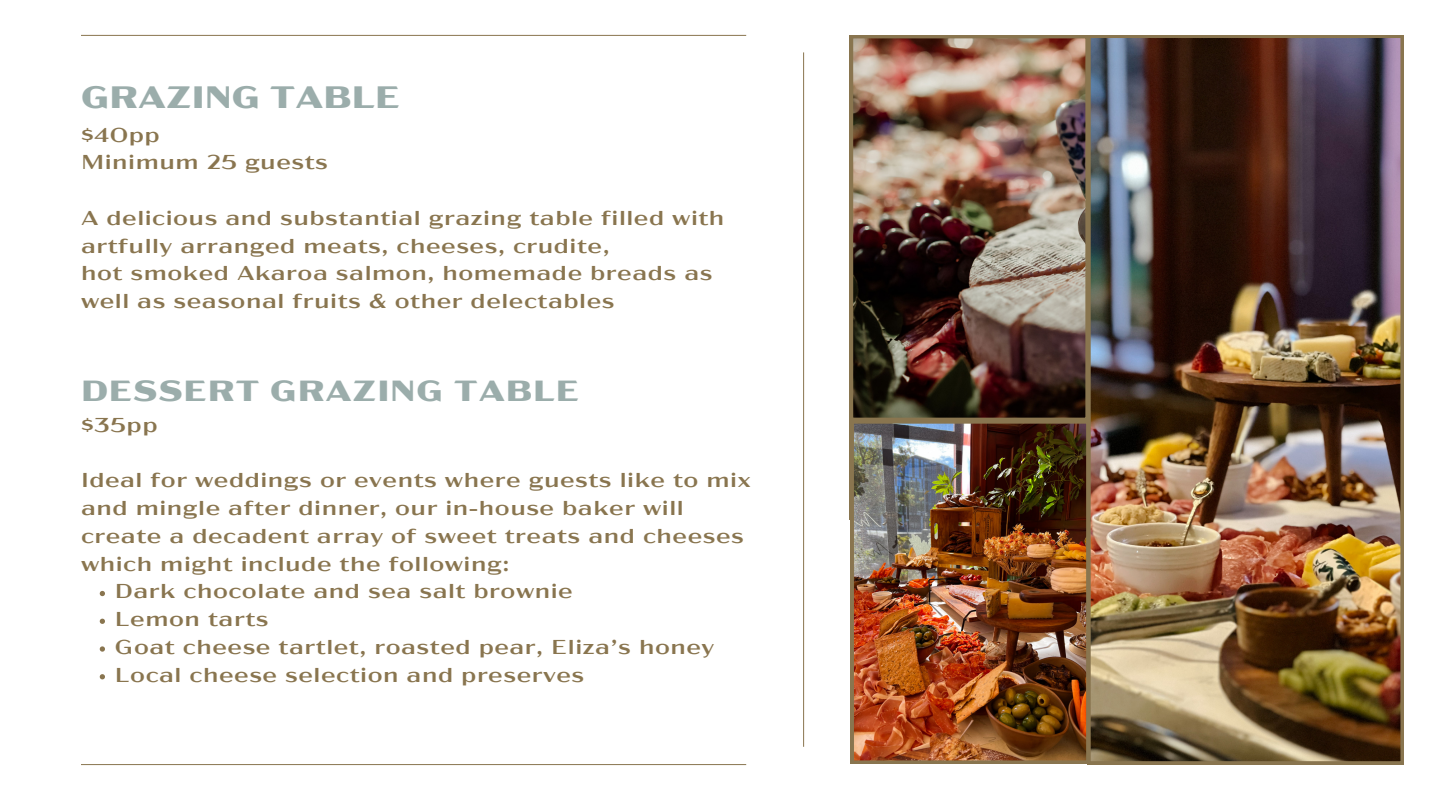
<style>
.page{position:relative;width:1440px;height:810px;background:#fff}
.page>*{position:absolute;margin:0;border:0;box-sizing:border-box;transform-origin:0 0}
.t1{font:700 30.8px "Acme Gothic Extra Wide";color:#9badab}
.t2{font:700 29px "Acme Gothic Extra Wide";letter-spacing:.025em;color:#9badab}
.t3{font:23px "Acme Gothic Extra Wide";color:#89754f}
.t4{font:20px/27.8px "Acme Gothic Extra Wide";letter-spacing:.025em;color:#89754f}
</style>
<div class="page">
<hr style="left:81px;top:35px;width:665px;height:1px;background:#89754f">
<hr style="left:803px;top:52px;width:1px;height:695px;background:#89754f">
<img style="left:851px;top:421px;width:237px;height:342px">
<img style="left:1088px;top:35px;width:315px;height:729px">
<hr style="left:81px;top:764px;width:665px;height:1px;background:#89754f">
<img style="left:850px;top:35px;width:238px;height:386px">
<svg style="left:100px;top:591px;width:5px;height:5px"></svg>
<svg style="left:100px;top:619px;width:5px;height:5px"></svg>
<svg style="left:100px;top:646px;width:5px;height:6px"></svg>
<svg style="left:100px;top:674px;width:5px;height:5px"></svg>
<h2 class="t1" style="left:81px;top:83px;width:321px">GRAZING TABLE</h2>
<p class="t4" style="left:81px;top:122px;width:80px">$40pp</p>
<p class="t4" style="left:81px;top:150px;width:249px">Minimum 25 guests</p>
<p class="t4" style="left:81px;top:205px;width:645px">A delicious and substantial grazing table filled with artfully arranged meats, cheeses, crudite,</p>
<p class="t4" style="left:81px;top:261px;width:633px">hot smoked Akaroa salmon, homemade breads as well as seasonal fruits &amp; other delectables</p>
<p class="t2" style="left:81px;top:378px;width:500px">DESSERT GRAZING TABLE</p>
<p class="t4" style="left:81px;top:412px;width:78px">$35pp</p>
<p class="t4" style="left:81px;top:468px;width:671px">Ideal for weddings or events where guests like to mix and mingle after dinner, our in-house baker will create a decadent array of sweet treats and cheeses which might include the following:</p>
<p class="t4" style="left:115px;top:579px;width:459px">Dark chocolate and sea salt brownie</p>
<p class="t4" style="left:115px;top:606px;width:155px">Lemon tarts</p>
<p class="t4" style="left:115px;top:634px;width:601px">Goat cheese tartlet, roasted pear, Eliza’s honey</p>
<p class="t4" style="left:115px;top:662px;width:471px">Local cheese selection and preserves</p>
<p class="t3" style="left:923px;top:489px;width:9px">´</p>
</div>
